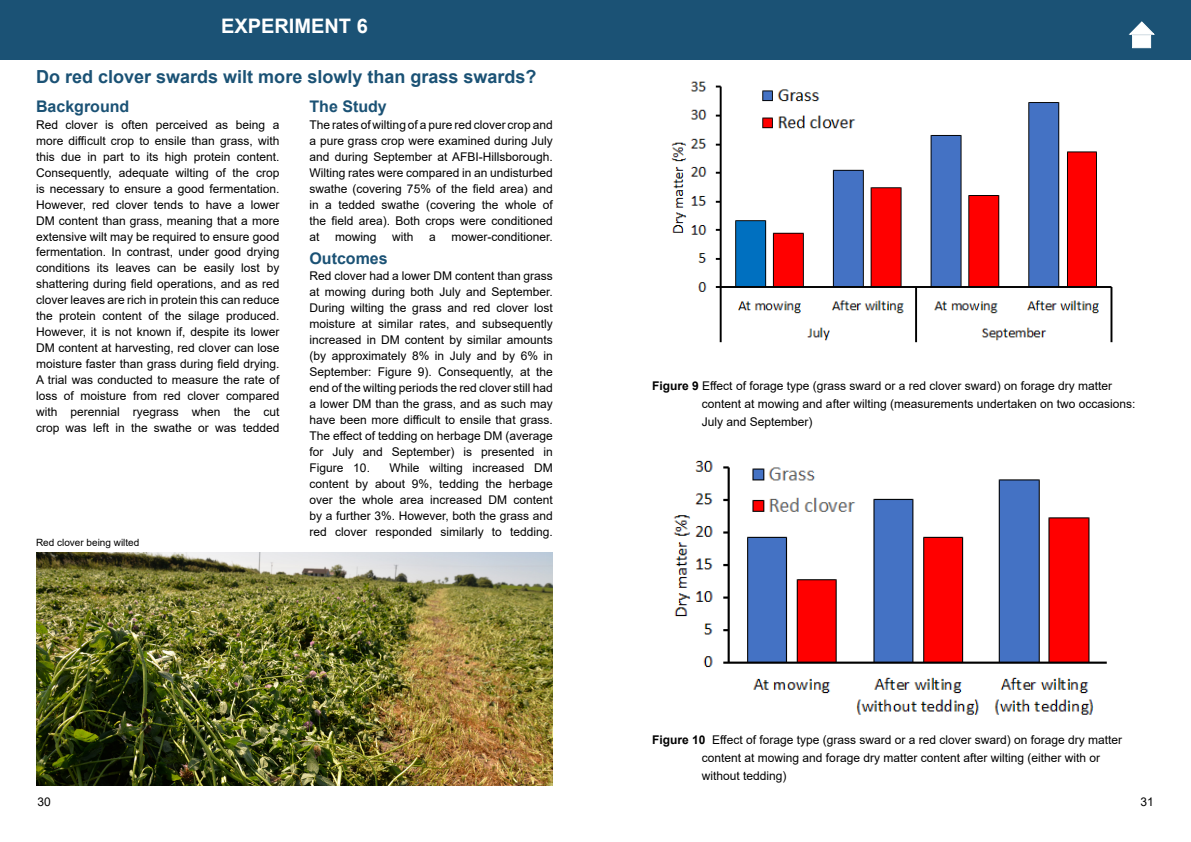
<style>
.page{position:relative;width:1191px;height:842px;background:#fff}
.page>*{position:absolute;margin:0;border:0;box-sizing:border-box;transform-origin:0 0}
.t1{font:700 20px "Arial";color:#fff}
.t2{font:700 18px "Arial";color:#1b5275}
.t3{font:700 16px "Arial";color:#1b5275}
.t4{font:12px/16px "Arial";color:#000;text-align:justify}
.t5{font:10px "Arial";color:#000}
.s1{font-weight:700}
</style>
<div class="page">
<img style="left:36px;top:552px;width:517px;height:233px">
<div style="left:0;top:0;width:1191px;height:60px;background:#1b5275"></div>
<img style="left:671px;top:81px;width:442px;height:262px">
<img style="left:673px;top:460px;width:434px;height:255px">
<div style="left:1132px;top:35px;width:19px;height:13px;background:#fff;border:1px solid #fff"></div>
<svg style="left:1128px;top:21px;width:27px;height:14px"></svg>
<h1 class="t1" style="left:221px;top:12px;width:148px">EXPERIMENT 6</h1>
<h2 class="t2" style="left:36px;top:64px;width:502px">Do red clover swards wilt more slowly than grass swards?</h2>
<h3 class="t3" style="left:36px;top:95px;width:95px">Background</h3>
<h3 class="t3" style="left:309px;top:95px;width:79px">The Study</h3>
<p class="t4" style="left:309px;top:116px;width:245px">The rates of wilting of a pure red clover crop and a pure grass crop were examined during July and during September at AFBI-Hillsborough.<br>Wilting rates were compared in an undisturbed swathe (covering 75% of the field area) and in a tedded swathe (covering the whole of the field area). Both crops were conditioned at</p>
<p class="t4" style="left:36px;top:116px;width:245px">Red clover is often perceived as being a more difficult crop to ensile than grass, with this due in part to its high protein content.<br>Consequently, adequate wilting of the crop is necessary to ensure a good fermentation.<br>However, red clover tends to have a lower DM content than grass, meaning that a more extensive wilt may be required to ensure good fermentation. In contrast, under good drying conditions its leaves can be easily lost by shattering during field operations, and as red clover leaves are rich in protein this can reduce the protein content of the silage produced.<br>However, it is not known if, despite its lower DM content at harvesting, red clover can lose moisture faster than grass during field drying.<br>A trial was conducted to measure the rate of loss of moisture from red clover compared with perennial ryegrass when the cut crop was left in the swathe or was tedded</p>
<p class="t4" style="left:335px;top:228px;width:43px">mowing</p>
<p class="t4" style="left:392px;top:228px;width:23px">with</p>
<p class="t4" style="left:429px;top:228px;width:8px">a</p>
<p class="t4" style="left:451px;top:228px;width:103px">mower-conditioner.</p>
<h3 class="t3" style="left:309px;top:247px;width:80px">Outcomes</h3>
<p class="t4" style="left:309px;top:268px;width:245px">Red clover had a lower DM content than grass at mowing during both July and September.<br>During wilting the grass and red clover lost moisture at similar rates, and subsequently increased in DM content by similar amounts (by approximately 8% in July and by 6% in September: Figure 9). Consequently, at the end of the wilting periods the red clover still had a lower DM than the grass, and as such may have been more difficult to ensile that grass.<br>The effect of tedding on herbage DM (average for July and September) is presented in Figure 10.</p>
<p class="t4" style="left:309px;top:460px;width:245px;text-indent:80px">While wilting increased DM content by about 9%, tedding the herbage over the whole area increased DM content by a further 3%. However, both the grass and red clover responded similarly to tedding.</p>
<p class="t5" style="left:36px;top:535px;width:105px">Red clover being wilted</p>
<p class="t4" style="left:702px;top:377px;width:435px;line-height:18px;text-align:left;text-indent:-50px"><span class="s1">Figure 9</span> Effect of forage type (grass sward or a red clover sward) on forage dry matter content at mowing and after wilting (measurements undertaken on two occasions:<br>July and September)</p>
<p class="t4" style="left:702px;top:730px;width:422px;line-height:18px;text-align:left;text-indent:-50px"><span class="s1">Figure 10</span> Effect of forage type (grass sward or a red clover sward) on forage dry matter content at mowing and forage dry matter content after wilting (either with or without tedding)</p>
<p class="t4" style="left:37px;top:794px;width:15px">30</p>
<p class="t4" style="left:1140px;top:794px;width:15px">31</p>
</div>
